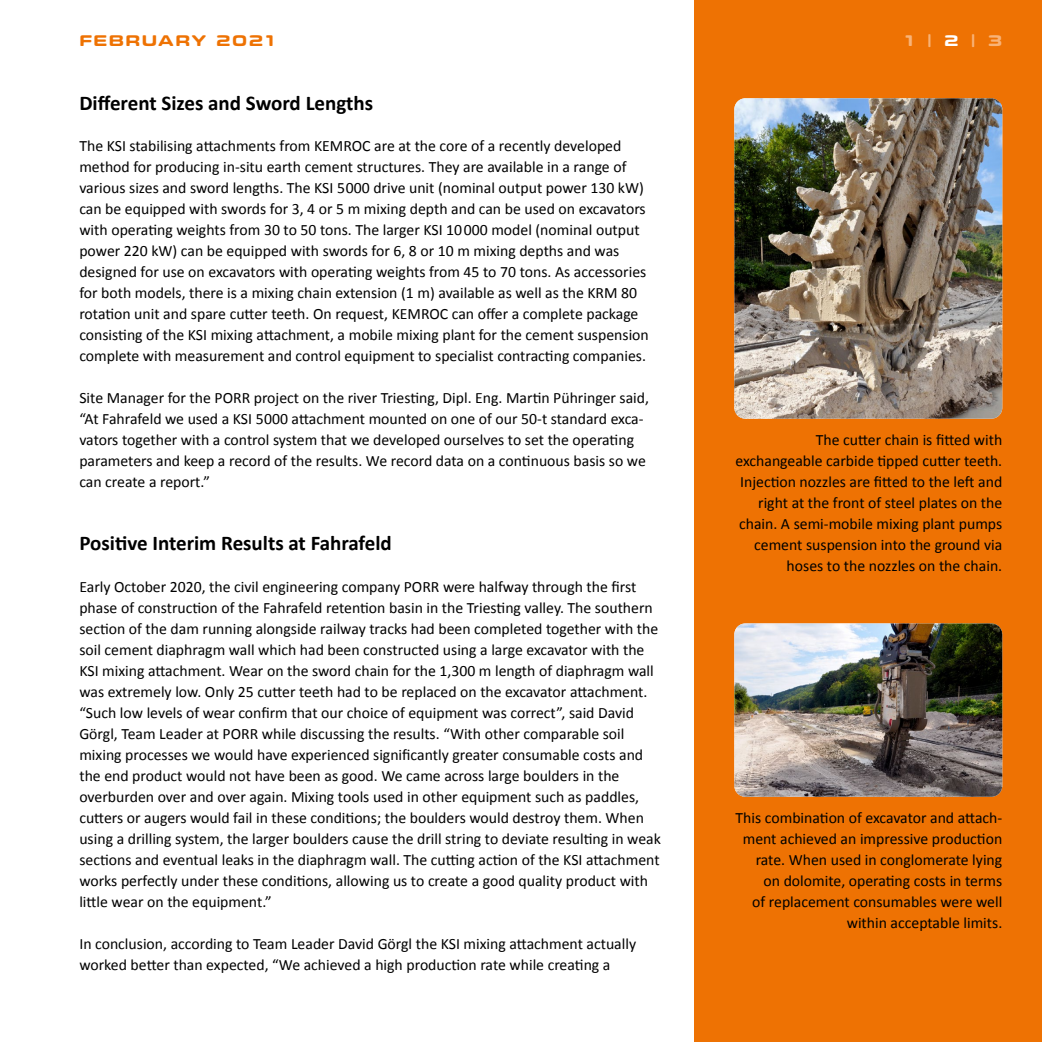
<style>
.page{position:relative;width:1042px;height:1042px;background:#fff}
.page>*{position:absolute;margin:0;border:0;box-sizing:border-box;transform-origin:0 0}
.t1{font:700 21px "Calibri";color:#000}
.t2{font:15.75px/21px "Calibri";color:#000}
.t3{font:700 15.75px "Eurostile Candy LT Pro";letter-spacing:.1em;color:#ee7203}
.t4{font:700 15.75px "Eurostile Candy LT Pro";color:#f8b378}
.s1{color:#fff}
</style>
<div class="page">
<div style="left:694px;top:0;width:348px;height:1042px;background:#ee7203"></div>
<img style="left:734px;top:98px;width:268px;height:321px">
<img style="left:734px;top:623px;width:268px;height:174px">
<p class="t3" style="left:79px;top:32px;width:198px">FEBRUARY 2021</p>
<p class="t4" style="left:904px;top:32px;width:100px">1 | <span class="s1">2</span> | 3</p>
<h1 class="t1" style="left:79px;top:90px;width:295px">Different Sizes and Sword Lengths</h1>
<p class="t2" style="left:79px;top:134px;width:571px">The KSI stabilising attachments from KEMROC are at the core of a recently developed method for producing in-situ earth cement structures. They are available in a range of various sizes and sword lengths. The KSI 5000 drive unit (nominal output power 130 kW) can be equipped with swords for 3, 4 or 5 m mixing depth and can be used on excavators with operating weights from 30 to 50 tons. The larger KSI 10000 model (nominal output power 220 kW) can be equipped with swords for 6, 8 or 10 m mixing depths and was designed for use on excavators with operating weights from 45 to 70 tons. As accessories for both models, there is a mixing chain extension (1 m) available as well as the KRM 80 rotation unit and spare cutter teeth. On request, KEMROC can offer a complete package consisting of the KSI mixing attachment, a mobile mixing plant for the cement suspension complete with measurement and control equipment to specialist contracting companies.</p>
<p class="t2" style="left:79px;top:386px;width:571px">Site Manager for the PORR project on the river Triesting, Dipl. Eng. Martin Pühringer said, “At Fahrafeld we used a KSI 5000 attachment mounted on one of our 50-t standard exca&shy;vators together with a control system that we developed ourselves to set the operating parameters and keep a record of the results. We record data on a continuous basis so we can create a report.”</p>
<h1 class="t1" style="left:79px;top:530px;width:314px">Positive Interim Results at Fahrafeld</h1>
<p class="t2" style="left:79px;top:575px;width:583px">Early October 2020, the civil engineering company PORR were halfway through the first phase of construction of the Fahrafeld retention basin in the Triesting valley. The southern section of the dam running alongside railway tracks had been completed together with the soil cement diaphragm wall which had been constructed using a large excavator with the KSI mixing attachment. Wear on the sword chain for the 1,300 m length of diaphragm wall was extremely low. Only 25 cutter teeth had to be replaced on the excavator attachment. “Such low levels of wear confirm that our choice of equipment was correct”, said David Görgl, Team Leader at PORR while discussing the results. “With other comparable soil mixing processes we would have experienced significantly greater consumable costs and the end product would not have been as good. We came across large boulders in the overburden over and over again. Mixing tools used in other equipment such as paddles, cutters or augers would fail in these conditions; the boulders would destroy them. When using a drilling system, the larger boulders cause the drill string to deviate resulting in weak sections and eventual leaks in the diaphragm wall. The cutting action of the KSI attachment works perfectly under these conditions, allowing us to create a good quality product with little wear on the equipment.”</p>
<p class="t2" style="left:79px;top:932px;width:558px">In conclusion, according to Team Leader David Görgl the KSI mixing attachment actually worked better than expected, “We achieved a high production rate while creating a</p>
<p class="t2" style="left:735px;top:428px;width:268px;text-align:right">The cutter chain is fitted with exchangeable carbide tipped cutter teeth.<br>Injection nozzles are fitted to the left and right at the front of steel plates on the chain. A semi-mobile mixing plant pumps cement suspension into the ground via hoses to the nozzles on the chain.</p>
<p class="t2" style="left:735px;top:806px;width:268px;text-align:right">This combination of excavator and attach&shy;ment achieved an impressive production rate. When used in conglomerate lying on dolomite, operating costs in terms<br>of replacement consumables were well within acceptable limits.</p>
</div>
